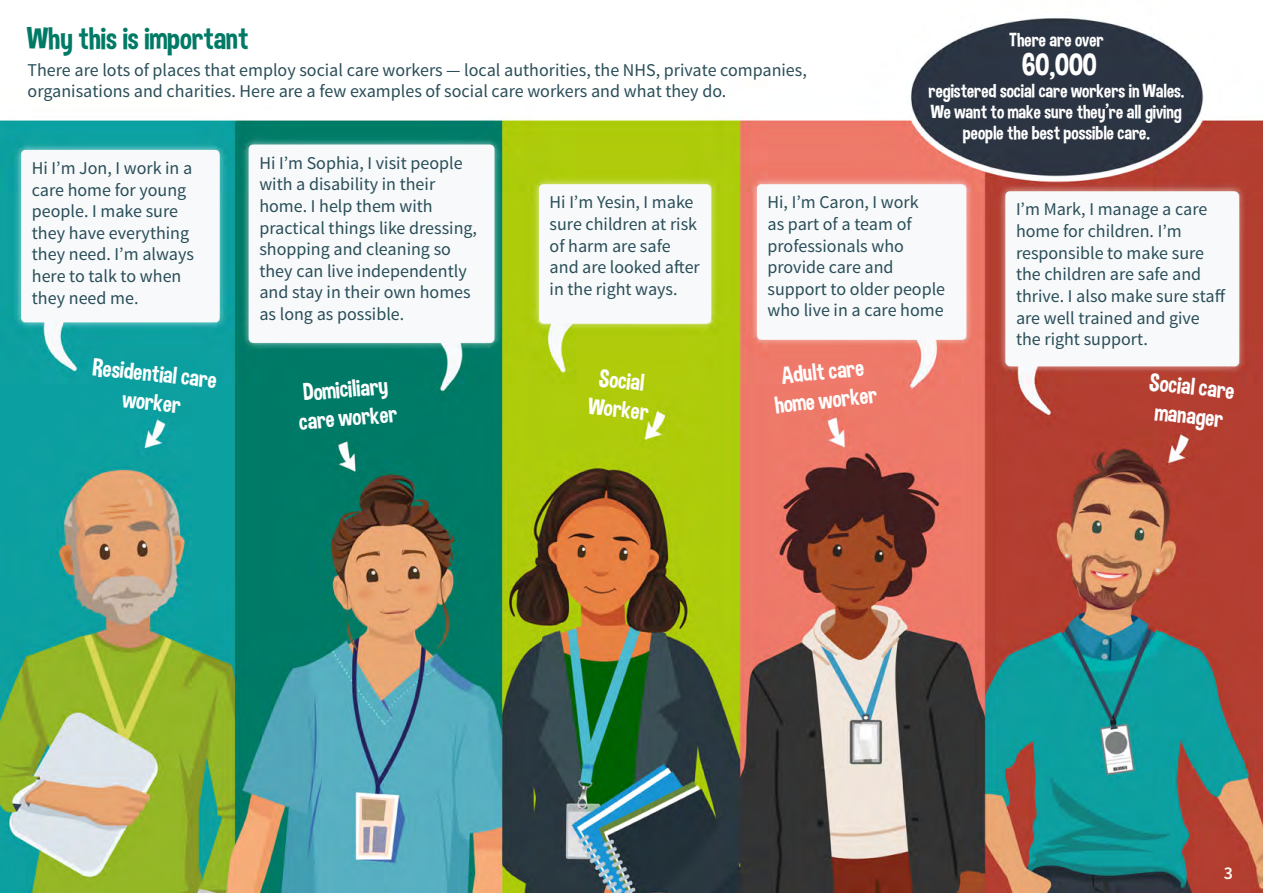
<style>
.page{position:relative;width:1263px;height:893px;background:#fff}
.page>*{position:absolute;margin:0;border:0;box-sizing:border-box;transform-origin:0 0}
.t1{font:31.5px "Dimbo";color:#007a66}
.t2{font:31.5px "Dimbo";color:#fff}
.t3{font:24px/28.8px "Dimbo";color:#fff;text-align:center}
.t4{font:19.5px "Dimbo";color:#fff}
.t5{font:18px/21.6px "Source Sans Pro";color:#294d57}
.t6{font:600 18px "Source Sans Pro";color:#f9f8f3}
</style>
<div class="page">
<img style="left:0;top:18px;width:1263px;height:875px">
<div style="left:13px;top:142px;width:214px;height:188px;background:#fff;opacity:.36"></div>
<div style="left:21px;top:150px;width:198px;height:172px;background:#f7f9fb;border-radius:4px"></div>
<div style="left:531px;top:176px;width:187px;height:155px;background:#fff;opacity:.36"></div>
<div style="left:539px;top:184px;width:171px;height:139px;background:#f7f9fb;border-radius:4px"></div>
<div style="left:241px;top:136px;width:261px;height:214px;background:#fff;opacity:.36"></div>
<div style="left:249px;top:145px;width:245px;height:197px;background:#f7f9fb;border-radius:4px"></div>
<div style="left:749px;top:176px;width:225px;height:171px;background:#fff;opacity:.36"></div>
<div style="left:757px;top:184px;width:209px;height:155px;background:#f7f9fb;border-radius:4px"></div>
<div style="left:997px;top:183px;width:249px;height:191px;background:#fff;opacity:.36"></div>
<div style="left:1005px;top:191px;width:233px;height:175px;background:#f7f9fb;border-radius:4px"></div>
<p class="t1" style="left:28px;top:19px;width:222px">Why this is important</p>
<p class="t5" style="left:28px;top:59px;width:781px">There are lots of places that employ social care workers — local authorities, the NHS, private companies, organisations and charities. Here are a few examples of social care workers and what they do.</p>
<p class="t4" style="left:1009px;top:28px;width:96px">There are over</p>
<p class="t2" style="left:1022px;top:46px;width:76px">60,000</p>
<p class="t4" style="left:928px;top:79px;width:257px">registered social care workers in Wales.</p>
<p class="t4" style="left:931px;top:100px;width:252px">We want to make sure they’re all giving</p>
<p class="t4" style="left:963px;top:121px;width:189px">people the best possible care.</p>
<p class="t5" style="left:32px;top:158px;width:164px">Hi I’m Jon, I work in a care home for young people. I make sure they have everything they need. I’m always here to talk to when they need me.</p>
<p class="t3" style="left:94px;top:352px;width:126px;rotate:6deg">Residential care worker</p>
<p class="t5" style="left:259px;top:152px;width:219px">Hi I’m Sophia, I visit people with a disability in their home. I help them with practical things like dressing, shopping and cleaning so they can live independently and stay in their own homes as long as possible.</p>
<p class="t5" style="left:550px;top:192px;width:152px">Hi I’m Yesin, I make sure children at risk of harm are safe and are looked after in the right ways.</p>
<p class="t5" style="left:767px;top:192px;width:179px">Hi, I’m Caron, I work<br>as part of a team of professionals who provide care and support to older people who live in a care home</p>
<p class="t5" style="left:1016px;top:199px;width:211px">I’m Mark, I manage a care home for children. I’m responsible to make sure the children are safe and thrive. I also make sure staff are well trained and give the right support.</p>
<p class="t3" style="left:295px;top:378px;width:100px;text-align:left;rotate:-5deg">Domiciliary care worker</p>
<p class="t3" style="left:593px;top:362px;width:62px;rotate:6deg">Social<br>Worker</p>
<p class="t3" style="left:770px;top:362px;width:105px;rotate:-6deg">Adult care home worker</p>
<p class="t3" style="left:1151px;top:367px;width:87px;rotate:6deg">Social care manager</p>
<p class="t6" style="left:1224px;top:861px;width:11px">3</p>
</div>
